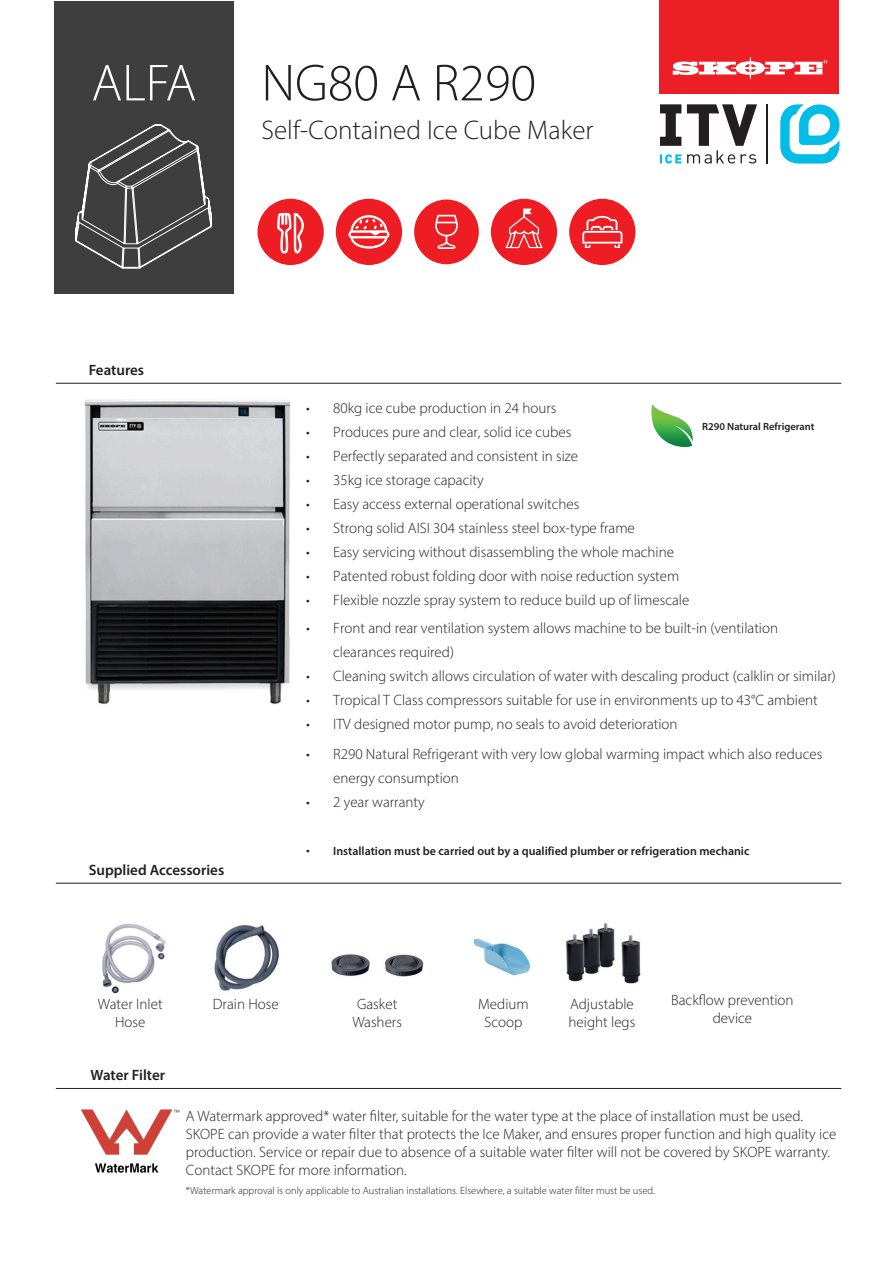
<style>
.page{position:relative;width:893px;height:1263px;background:#fff}
.page>*{position:absolute;margin:0;border:0;box-sizing:border-box;transform-origin:0 0}
.t1{font:300 52.5px "Myriad Pro";color:#231f20}
.t2{font:300 52.5px "Myriad Pro";color:#fff}
.t3{font:300 27px "Myriad Pro";color:#231f20}
.t4{font:300 15px/18px "Myriad Pro";color:#231f20}
.t5{font:600 15px "Myriad Pro";color:#231f20}
.t6{font:600 12px "Myriad Pro";color:#231f20}
.t7{font:300 10.5px "Myriad Pro";color:#231f20}
.t8{font:600 10.5px "Myriad Pro";color:#231f20}
.s1{font-weight:300;font-size:15px}
</style>
<div class="page">
<img style="left:80px;top:1109px;width:100px;height:64px">
<hr style="left:56px;top:1088px;width:785px;height:1px;background:#231f20">
<hr style="left:56px;top:883px;width:785px;height:1px;background:#231f20">
<hr style="left:56px;top:383px;width:785px;height:1px;background:#231f20">
<div style="left:660px;top:0;width:179px;height:94px;background:#ed1f26"></div>
<svg style="left:673px;top:57px;width:154px;height:22px"></svg>
<hr style="left:766px;top:104px;width:1px;height:60px;background:#231f20">
<svg style="left:780px;top:104px;width:59px;height:60px"></svg>
<svg style="left:660px;top:104px;width:97px;height:60px"></svg>
<div style="left:54px;top:1px;width:179px;height:292px;background:#3e3e3f"></div>
<svg style="left:75px;top:124px;width:137px;height:145px"></svg>
<div style="left:257px;top:199px;width:67px;height:66px;background:#ee1d23;border-radius:50%"></div>
<svg style="left:277px;top:212px;width:27px;height:53px"></svg>
<div style="left:336px;top:199px;width:66px;height:66px;background:#ee1d23;border-radius:50%"></div>
<svg style="left:348px;top:215px;width:41px;height:34px"></svg>
<div style="left:414px;top:200px;width:65px;height:64px;background:#ee1d23;border-radius:50%"></div>
<svg style="left:435px;top:215px;width:23px;height:34px"></svg>
<div style="left:491px;top:199px;width:66px;height:66px;background:#ee1d23;border-radius:50%"></div>
<svg style="left:505px;top:209px;width:38px;height:39px"></svg>
<div style="left:569px;top:199px;width:66px;height:66px;background:#ee1d23;border-radius:50%"></div>
<svg style="left:582px;top:216px;width:40px;height:32px"></svg>
<img style="left:55px;top:382px;width:295px;height:502px">
<img style="left:566px;top:922px;width:75px;height:62px">
<img style="left:102px;top:923px;width:64px;height:71px">
<img style="left:214px;top:924px;width:65px;height:67px">
<img style="left:331px;top:954px;width:93px;height:23px">
<img style="left:473px;top:938px;width:58px;height:38px">
<img style="left:651px;top:404px;width:42px;height:44px">
<p class="t2" style="left:91px;top:51px;width:106px">ALFA</p>
<p class="t1" style="left:261px;top:51px;width:276px">NG80 A R290</p>
<p class="t3" style="left:261px;top:114px;width:333px">Self-Contained Ice Cube Maker</p>
<p class="t5" style="left:89px;top:360px;width:57px">Features</p>
<p class="t5" style="left:89px;top:860px;width:137px">Supplied Accessories</p>
<p class="t4" style="left:306px;top:399px;width:252px">• 80kg ice cube production in 24 hours</p>
<p class="t4" style="left:306px;top:423px;width:267px">• Produces pure and clear, solid ice cubes</p>
<p class="t4" style="left:306px;top:447px;width:274px">• Perfectly separated and consistent in size</p>
<p class="t4" style="left:306px;top:471px;width:179px">• 35kg ice storage capacity</p>
<p class="t4" style="left:306px;top:495px;width:275px">• Easy access external operational switches</p>
<p class="t4" style="left:306px;top:519px;width:330px">• Strong solid AISI 304 stainless steel box-type frame</p>
<p class="t4" style="left:306px;top:543px;width:369px">• Easy servicing without disassembling the whole machine</p>
<p class="t4" style="left:306px;top:567px;width:375px">• Patented robust folding door with noise reduction system</p>
<p class="t4" style="left:306px;top:591px;width:385px">• Flexible nozzle spray system to reduce build up of limescale</p>
<p class="t4" style="left:333px;top:616px;width:446px;line-height:24px;text-indent:-27px">• Front and rear ventilation system allows machine to be built-in (ventilation clearances required)</p>
<p class="t4" style="left:306px;top:667px;width:531px">• Cleaning switch allows circulation of water with descaling product (calklin or similar)</p>
<p class="t4" style="left:306px;top:691px;width:513px">• Tropical T Class compressors suitable for use in environments up to 43°C ambient</p>
<p class="t4" style="left:306px;top:715px;width:373px">• ITV designed motor pump, no seals to avoid deterioration</p>
<p class="t4" style="left:333px;top:742px;width:491px;line-height:24px;text-indent:-27px">• R290 Natural Refrigerant with very low global warming impact which also reduces energy consumption</p>
<p class="t4" style="left:306px;top:793px;width:120px">• 2 year warranty</p>
<p class="t6" style="left:306px;top:843px;width:445px"><span class="s1">•</span> Installation must be carried out by a qualified plumber or refrigeration mechanic</p>
<p class="t8" style="left:702px;top:419px;width:114px">R290 Natural Refrigerant</p>
<p class="t4" style="left:98px;top:995px;width:66px">Water Inlet</p>
<p class="t4" style="left:115px;top:1013px;width:32px">Hose</p>
<p class="t5" style="left:91px;top:1065px;width:76px">Water Filter</p>
<p class="t4" style="left:213px;top:995px;width:67px">Drain Hose</p>
<p class="t4" style="left:357px;top:995px;width:42px">Gasket</p>
<p class="t4" style="left:352px;top:1013px;width:51px">Washers</p>
<p class="t4" style="left:478px;top:995px;width:52px">Medium</p>
<p class="t4" style="left:484px;top:1013px;width:39px">Scoop</p>
<p class="t4" style="left:569px;top:995px;width:68px">Adjustable height legs</p>
<p class="t4" style="left:671px;top:990px;width:124px;text-align:center">Backflow prevention device</p>
<p class="t4" style="left:186px;top:1106px;width:652px">A Watermark approved* water filter, suitable for the water type at the place of installation must be used.<br>SKOPE can provide a water filter that protects the Ice Maker, and ensures proper function and high quality ice production. Service or repair due to absence of a suitable water filter will not be covered by SKOPE warranty.<br>Contact SKOPE for more information.</p>
<p class="t7" style="left:186px;top:1184px;width:471px">*Watermark approval is only applicable to Australian installations. Elsewhere, a suitable water filter must be used.</p>
</div>
